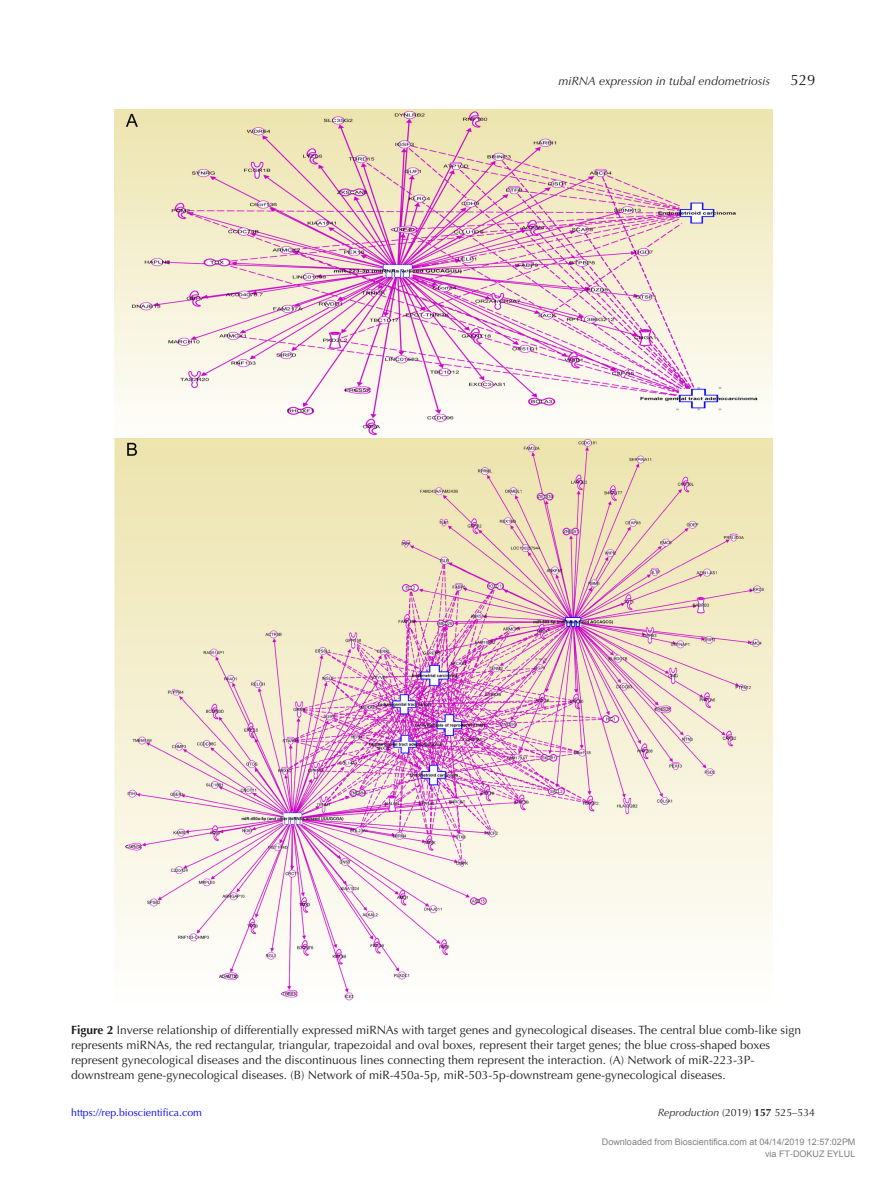
<style>
.page{position:relative;width:893px;height:1187px;background:#fff}
.page>*{position:absolute;margin:0;border:0;box-sizing:border-box;transform-origin:0 0}
.t1{font:15px "Optima LT Std";color:#231f20}
.FC{font:12px/15px "Optima LT Std";color:#231f20}
.t2{font:italic 12px "Optima LT Std";color:#231f20}
.t3{font:10.5px "Optima LT Std";color:#00f}
.t4{font:10.5px "Optima LT Std";color:#231f20}
.t5{font:9px/12px "Arial";color:#808080;text-align:right}
.s1{font-weight:700}
.s2{font-style:italic}
</style>
<div class="page">
<img style="left:115px;top:109px;width:657px;height:892px">
<p class="t2" style="left:559px;top:74px;width:213px">miRNA expression in tubal endometriosis</p>
<p class="t1" style="left:791px;top:71px;width:27px">529</p>
<p class="FC" style="left:71px;top:1022px;width:731px"><span class="s1">Figure 2</span> Inverse relationship of differentially expressed miRNAs with target genes and gynecological diseases. The central blue comb-like sign represents miRNAs, the red rectangular, triangular, trapezoidal and oval boxes, represent their target genes; the blue cross-shaped boxes represent gynecological diseases and the discontinuous lines connecting them represent the interaction. (A) Network of miR-223-3P&shy;downstream gene-gynecological diseases. (B) Network of miR-450a-5p, miR-503-5p-downstream gene-gynecological diseases.</p>
<p class="t3" style="left:71px;top:1105px;width:132px">https://rep.bioscientifica.com</p>
<p class="t4" style="left:658px;top:1105px;width:159px"><span class="s2">Reproduction</span> (2019) <span class="s1">157</span> 525–534</p>
<p class="t5" style="left:602px;top:1136px;width:255px">Downloaded from Bioscientifica.com at 04/14/2019 12:57:02PM via FT-DOKUZ EYLUL</p>
</div>
